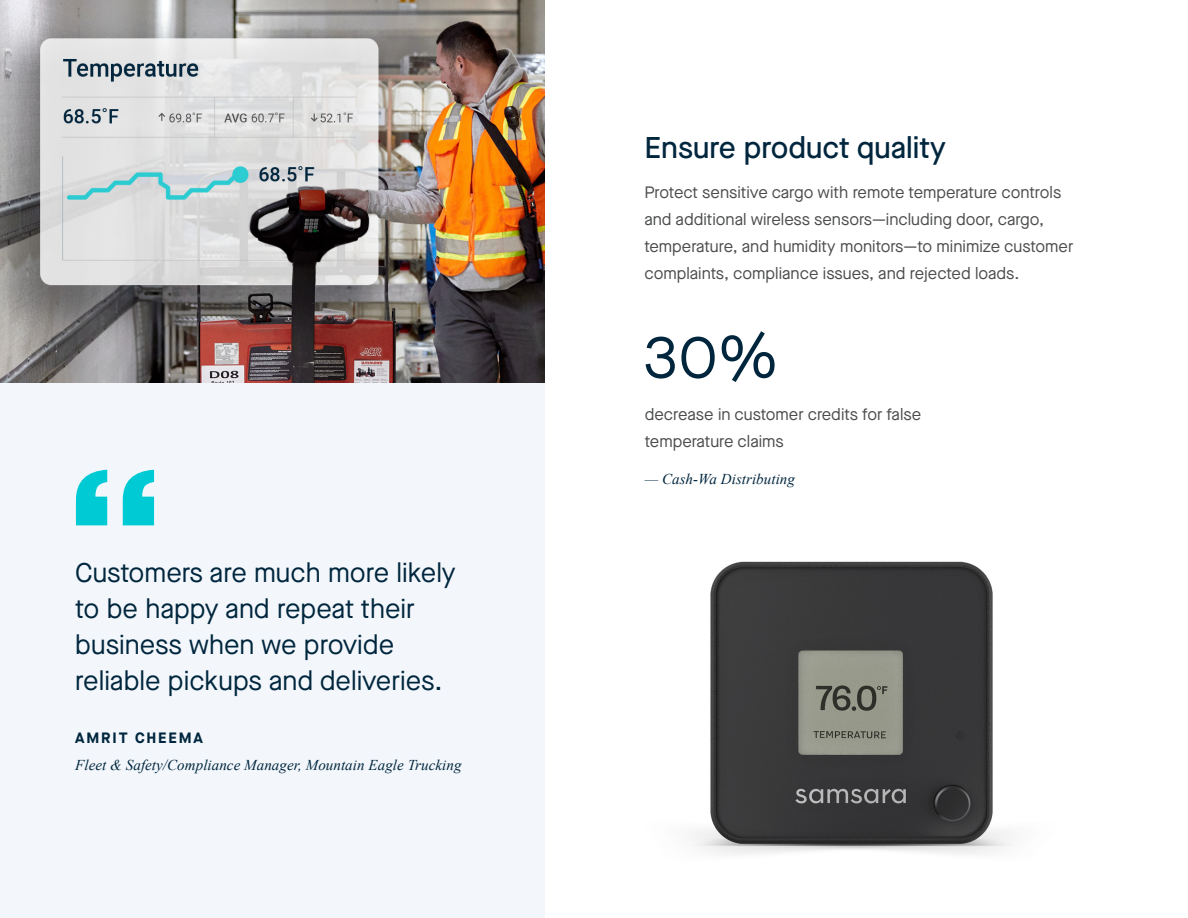
<style>
.page{position:relative;width:1188px;height:918px;background:#fff}
.page>*{position:absolute;margin:0;border:0;box-sizing:border-box;transform-origin:0 0}
.Numerals__white{font:60px "Maison Neue";color:#00263e}
.t1{font:500 30px "Maison Neue";color:#00263e}
.t2{font:27px/36px "Maison Neue";color:#00263e}
.body_copy{font:16.5px/27px "Maison Neue";color:#4b4c4d}
.body_copy-2{font:italic 15px/27px "Times New Roman";letter-spacing:.005em;color:#00263e}
.quote_attrib{font:italic 15px "Times New Roman";letter-spacing:.005em;color:#00263e}
.s1{font-family:"Maison Neue";font-weight:700;font-style:normal}
</style>
<div class="page">
<div style="left:0;top:0;width:544px;height:918px;background:#f3f7fb"></div>
<img style="left:0;top:0;width:544px;height:383px">
<svg style="left:76px;top:470px;width:78px;height:55px"></svg>
<hr style="left:1187px;top:0;width:1px;height:537px;background:#00263e">
<img style="left:692px;top:561px;width:320px;height:294px">
<h2 class="t2" style="left:75px;top:555px;width:382px">Customers are much more likely to be happy and repeat their business when we provide reliable pickups and deliveries.</h2>
<p class="body_copy-2" style="left:75px;top:724px;width:388px"><span class="s1">AMRIT CHEEMA<br></span>Fleet &amp; Safety/Compliance Manager, Mountain Eagle Trucking</p>
<h2 class="t1" style="left:644px;top:127px;width:303px">Ensure product quality</h2>
<p class="body_copy" style="left:644px;top:179px;width:430px">Protect sensitive cargo with remote temperature controls and additional wireless sensors—including door, cargo, temperature, and humidity monitors—to minimize customer complaints, compliance issues, and rejected loads.</p>
<p class="Numerals__white" style="left:643px;top:317px;width:137px">30%</p>
<p class="body_copy" style="left:645px;top:400px;width:278px">decrease in customer credits for false temperature claims</p>
<p class="quote_attrib" style="left:645px;top:469px;width:152px">— Cash-Wa Distributing</p>
</div>
